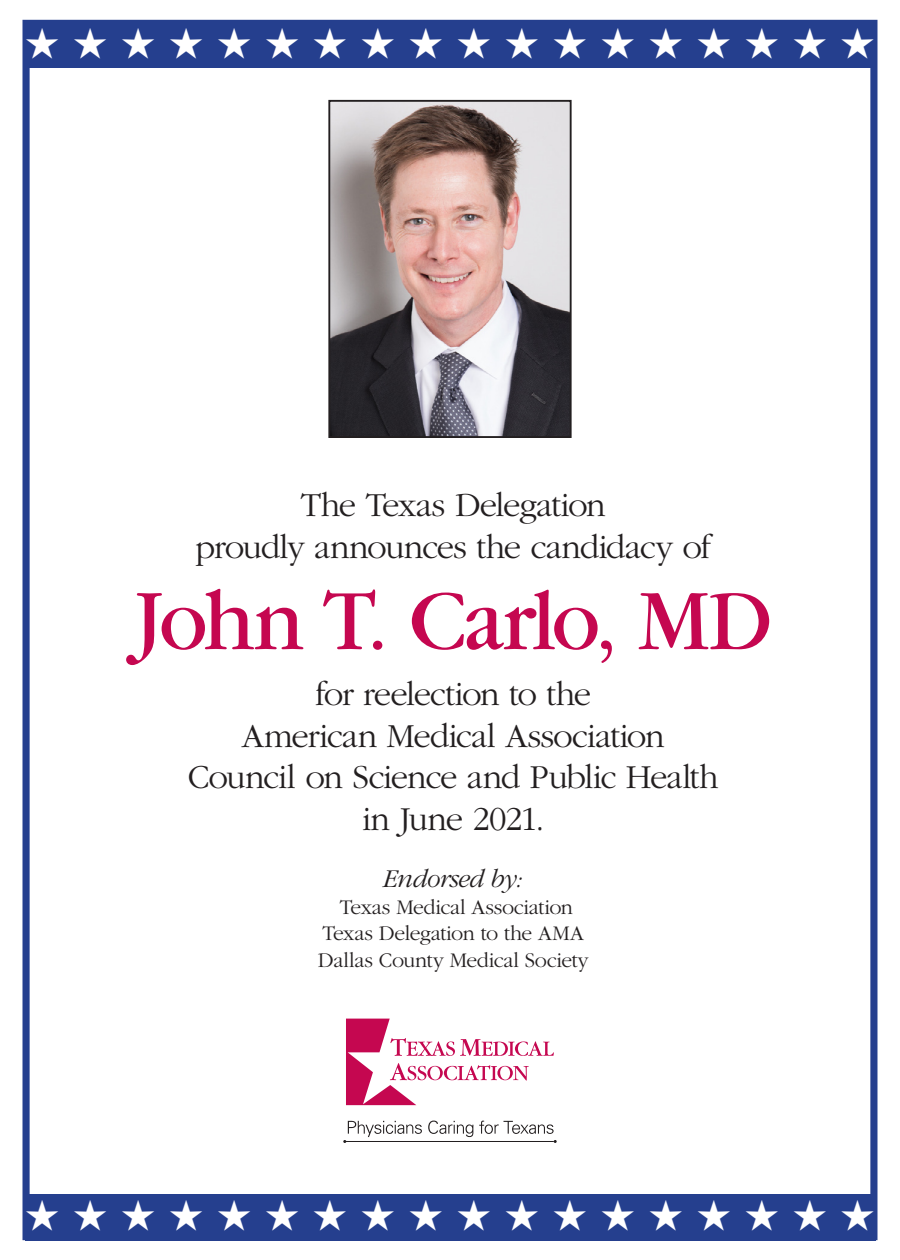
<style>
.page{position:relative;width:900px;height:1260px;background:#fff}
.page>*{position:absolute;margin:0;border:0;box-sizing:border-box;transform-origin:0 0}
.t1{font:89.75px "Garamond";letter-spacing:-.035em;color:#c50750}
.t2{font:42.75px "Zapf Dingbats ITC";color:#fff}
.t3{font:300 34.75px/41.5px "Garamond";letter-spacing:-.035em;color:#231f20;text-align:center}
.t4{font:italic 300 26.5px "Garamond";letter-spacing:-.025em;color:#231f20}
.t5{font:300 21.5px "Garamond";letter-spacing:-.015em;color:#231f20}
</style>
<div class="page">
<svg style="left:346px;top:1019px;width:208px;height:86px"></svg>
<hr style="left:345px;top:1141px;width:209px;height:1px;background:#231f20">
<svg style="left:343px;top:1121px;width:79px;height:22px"></svg>
<svg style="left:428px;top:1121px;width:45px;height:16px"></svg>
<svg style="left:479px;top:1121px;width:75px;height:13px"></svg>
<img style="left:331px;top:103px;width:238px;height:332px">
<div style="left:328px;top:100px;width:244px;height:338px;border:2px solid #231f20"></div>
<div style="left:25px;top:21px;width:850px;height:47px;background:#253f8e"></div>
<div style="left:23px;top:20px;width:854px;height:1220px;border:7px solid #253f8e"></div>
<div style="left:25px;top:1194px;width:850px;height:46px;background:#253f8e"></div>
<p class="t2" style="left:25px;top:23px;width:852px">★ ★ ★ ★ ★ ★ ★ ★ ★ ★ ★ ★ ★ ★ ★ ★ ★ ★</p>
<p class="t3" style="left:301px;top:485px;width:306px">The Texas Delegation</p>
<p class="t3" style="left:195px;top:526px;width:517px">proudly announces the candidacy of</p>
<p class="t1" style="left:134px;top:574px;width:640px">John T. Carlo, MD</p>
<p class="t3" style="left:188px;top:674px;width:532px">for reelection to the<br>American Medical Association<br>Council on Science and Public Health in June 2021.</p>
<p class="t4" style="left:383px;top:865px;width:143px">Endorsed by:</p>
<p class="t5" style="left:340px;top:895px;width:235px">Texas Medical Association</p>
<p class="t5" style="left:322px;top:922px;width:263px">Texas Delegation to the AMA</p>
<p class="t5" style="left:318px;top:948px;width:272px">Dallas County Medical Society</p>
<p class="t2" style="left:25px;top:1196px;width:852px">★ ★ ★ ★ ★ ★ ★ ★ ★ ★ ★ ★ ★ ★ ★ ★ ★ ★</p>
</div>
